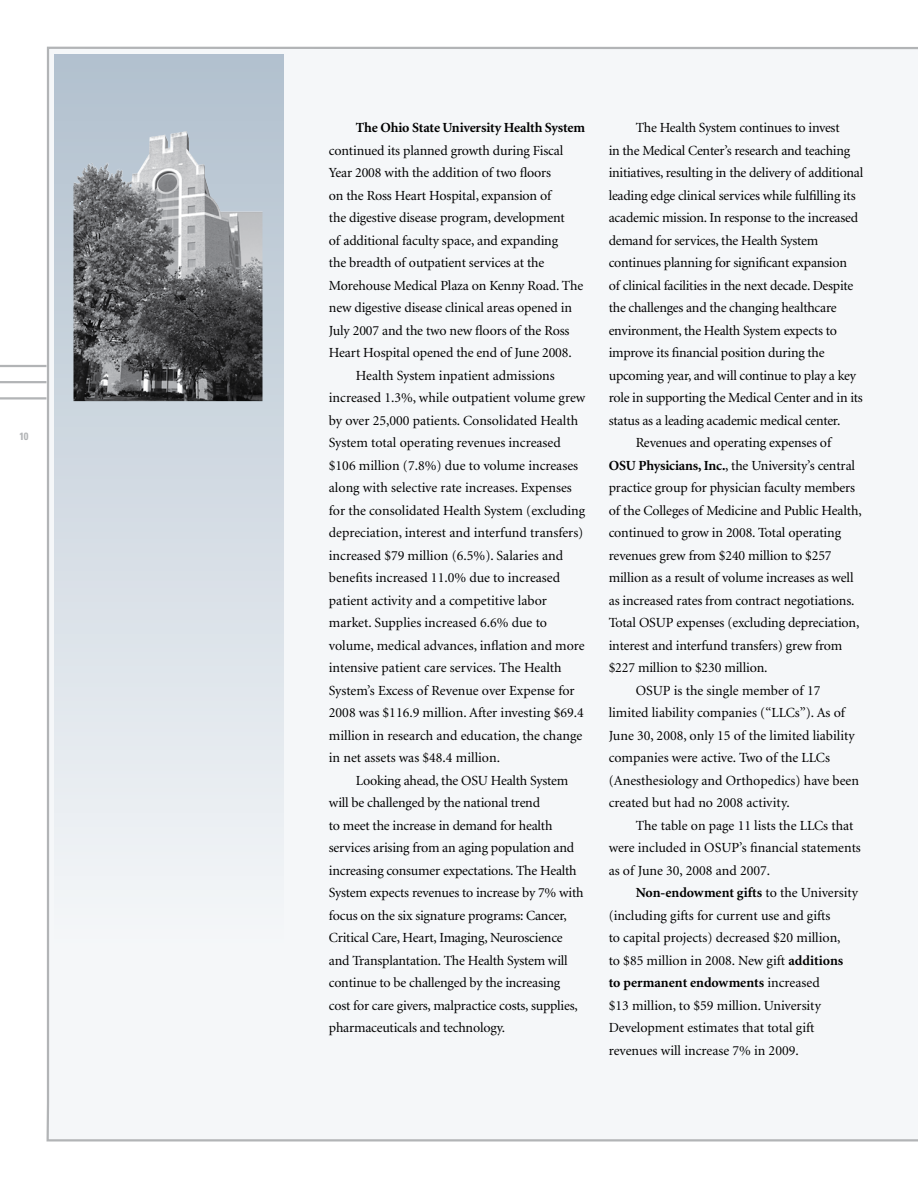
<style>
.page{position:relative;width:918px;height:1188px;background:#fff}
.page>*{position:absolute;margin:0;border:0;box-sizing:border-box;transform-origin:0 0}
.t1{font:13.95px "Minion";letter-spacing:-.01em;color:#000}
.t2{font:700 13.95px "Minion";letter-spacing:-.005em;color:#000}
.t3{font:700 condensed 10.5px "Univers";color:#b2b4b6}
.s1{font-weight:700}
.s2{font-weight:400}
</style>
<div class="page">
<hr style="left:0;top:365px;width:47px;height:2px;background:#b2b4b6">
<hr style="left:0;top:381px;width:47px;height:2px;background:#b2b4b6">
<hr style="left:0;top:397px;width:47px;height:3px;background:#b2b4b6">
<div style="left:45px;top:46px;width:872px;height:1096px;background:#f5f7f9"></div>
<svg style="left:54px;top:54px;width:230px;height:896px;background:#c0c6cd"></svg>
<img style="left:142px;top:131px;width:43px;height:35px">
<p class="t3" style="left:19px;top:430px;width:11px">10</p>
<p class="t2" style="left:356px;top:120px;width:231px">The Ohio State University Health System</p>
<p class="t1" style="left:329px;top:143px;width:236px">continued its planned growth during Fiscal</p>
<p class="t1" style="left:329px;top:166px;width:224px">Year 2008 with the addition of two floors</p>
<p class="t1" style="left:329px;top:188px;width:224px">on the Ross Heart Hospital, expansion of</p>
<p class="t1" style="left:329px;top:211px;width:237px">the digestive disease program, development</p>
<p class="t1" style="left:329px;top:233px;width:231px">of additional faculty space, and expanding</p>
<p class="t1" style="left:329px;top:256px;width:217px">the breadth of outpatient services at the</p>
<p class="t1" style="left:329px;top:278px;width:256px">Morehouse Medical Plaza on Kenny Road. The</p>
<p class="t1" style="left:329px;top:301px;width:245px">new digestive disease clinical areas opened in</p>
<p class="t1" style="left:329px;top:323px;width:242px">July 2007 and the two new floors of the Ross</p>
<p class="t1" style="left:329px;top:346px;width:244px">Heart Hospital opened the end of June 2008.</p>
<p class="t1" style="left:356px;top:368px;width:200px">Health System inpatient admissions</p>
<p class="t1" style="left:329px;top:391px;width:258px">increased 1.3%, while outpatient volume grew</p>
<p class="t1" style="left:329px;top:413px;width:251px">by over 25,000 patients. Consolidated Health</p>
<p class="t1" style="left:329px;top:436px;width:233px">System total operating revenues increased</p>
<p class="t1" style="left:329px;top:458px;width:251px">$106 million (7.8%) due to volume increases</p>
<p class="t1" style="left:329px;top:481px;width:244px">along with selective rate increases. Expenses</p>
<p class="t1" style="left:329px;top:503px;width:258px">for the consolidated Health System (excluding</p>
<p class="t1" style="left:329px;top:526px;width:256px">depreciation, interest and interfund transfers)</p>
<p class="t1" style="left:329px;top:548px;width:236px">increased $79 million (6.5%). Salaries and</p>
<p class="t1" style="left:329px;top:571px;width:233px">benefits increased 11.0% due to increased</p>
<p class="t1" style="left:329px;top:593px;width:220px">patient activity and a competitive labor</p>
<p class="t1" style="left:329px;top:616px;width:220px">market. Supplies increased 6.6% due to</p>
<p class="t1" style="left:329px;top:638px;width:257px">volume, medical advances, inflation and more</p>
<p class="t1" style="left:329px;top:661px;width:234px">intensive patient care services. The Health</p>
<p class="t1" style="left:329px;top:683px;width:247px">System’s Excess of Revenue over Expense for</p>
<p class="t1" style="left:329px;top:706px;width:257px">2008 was $116.9 million. After investing $69.4</p>
<p class="t1" style="left:329px;top:728px;width:255px">million in research and education, the change</p>
<p class="t1" style="left:329px;top:751px;width:173px">in net assets was $48.4 million.</p>
<p class="t1" style="left:356px;top:773px;width:214px">Looking ahead, the OSU Health System</p>
<p class="t1" style="left:329px;top:796px;width:213px">will be challenged by the national trend</p>
<p class="t1" style="left:329px;top:818px;width:225px">to meet the increase in demand for health</p>
<p class="t1" style="left:329px;top:841px;width:247px">services arising from an aging population and</p>
<p class="t1" style="left:329px;top:863px;width:249px">increasing consumer expectations. The Health</p>
<p class="t1" style="left:329px;top:886px;width:256px">System expects revenues to increase by 7% with</p>
<p class="t1" style="left:329px;top:908px;width:239px">focus on the six signature programs: Cancer,</p>
<p class="t1" style="left:329px;top:931px;width:235px">Critical Care, Heart, Imaging, Neuroscience</p>
<p class="t1" style="left:329px;top:953px;width:240px">and Transplantation. The Health System will</p>
<p class="t1" style="left:329px;top:976px;width:233px">continue to be challenged by the increasing</p>
<p class="t1" style="left:329px;top:998px;width:250px">cost for care givers, malpractice costs, supplies,</p>
<p class="t1" style="left:329px;top:1021px;width:178px">pharmaceuticals and technology.</p>
<p class="t1" style="left:636px;top:121px;width:205px">The Health System continues to invest</p>
<p class="t1" style="left:609px;top:143px;width:243px">in the Medical Center’s research and teaching</p>
<p class="t1" style="left:609px;top:166px;width:256px">initiatives, resulting in the delivery of additional</p>
<p class="t1" style="left:609px;top:188px;width:248px">leading edge clinical services while fulfilling its</p>
<p class="t1" style="left:609px;top:211px;width:251px">academic mission. In response to the increased</p>
<p class="t1" style="left:609px;top:233px;width:211px">demand for services, the Health System</p>
<p class="t1" style="left:609px;top:256px;width:240px">continues planning for significant expansion</p>
<p class="t1" style="left:609px;top:278px;width:246px">of clinical facilities in the next decade. Despite</p>
<p class="t1" style="left:609px;top:301px;width:229px">the challenges and the changing healthcare</p>
<p class="t1" style="left:609px;top:323px;width:230px">environment, the Health System expects to</p>
<p class="t1" style="left:609px;top:346px;width:217px">improve its financial position during the</p>
<p class="t1" style="left:609px;top:368px;width:249px">upcoming year, and will continue to play a key</p>
<p class="t1" style="left:609px;top:391px;width:256px">role in supporting the Medical Center and in its</p>
<p class="t1" style="left:609px;top:413px;width:233px">status as a leading academic medical center.</p>
<p class="t1" style="left:636px;top:436px;width:197px">Revenues and operating expenses of</p>
<p class="t1" style="left:609px;top:458px;width:248px"><span class="s1">OSU Physicians, Inc.</span>, the University’s central</p>
<p class="t1" style="left:609px;top:481px;width:248px">practice group for physician faculty members</p>
<p class="t1" style="left:609px;top:503px;width:254px">of the Colleges of Medicine and Public Health,</p>
<p class="t1" style="left:609px;top:526px;width:234px">continued to grow in 2008. Total operating</p>
<p class="t1" style="left:609px;top:548px;width:224px">revenues grew from $240 million to $257</p>
<p class="t1" style="left:609px;top:571px;width:246px">million as a result of volume increases as well</p>
<p class="t1" style="left:609px;top:593px;width:247px">as increased rates from contract negotiations.</p>
<p class="t1" style="left:609px;top:616px;width:252px">Total OSUP expenses (excluding depreciation,</p>
<p class="t1" style="left:609px;top:638px;width:235px">interest and interfund transfers) grew from</p>
<p class="t1" style="left:609px;top:661px;width:160px">$227 million to $230 million.</p>
<p class="t1" style="left:636px;top:683px;width:186px">OSUP is the single member of 17</p>
<p class="t1" style="left:609px;top:706px;width:238px">limited liability companies (“LLCs”). As of</p>
<p class="t1" style="left:609px;top:728px;width:248px">June 30, 2008, only 15 of the limited liability</p>
<p class="t1" style="left:609px;top:751px;width:223px">companies were active. Two of the LLCs</p>
<p class="t1" style="left:609px;top:773px;width:252px">(Anesthesiology and Orthopedics) have been</p>
<p class="t1" style="left:609px;top:796px;width:183px">created but had no 2008 activity.</p>
<p class="t1" style="left:636px;top:818px;width:219px">The table on page 11 lists the LLCs that</p>
<p class="t1" style="left:609px;top:841px;width:254px">were included in OSUP’s financial statements</p>
<p class="t1" style="left:609px;top:863px;width:163px">as of June 30, 2008 and 2007.</p>
<p class="t2" style="left:636px;top:886px;width:224px">Non-endowment gifts <span class="s2">to the University</span></p>
<p class="t1" style="left:609px;top:908px;width:223px">(including gifts for current use and gifts</p>
<p class="t1" style="left:609px;top:931px;width:233px">to capital projects) decreased $20 million,</p>
<p class="t1" style="left:609px;top:953px;width:236px">to $85 million in 2008. New gift <span class="s1">additions</span></p>
<p class="t2" style="left:609px;top:976px;width:212px">to permanent endowments <span class="s2">increased</span></p>
<p class="t1" style="left:609px;top:998px;width:214px">$13 million, to $59 million. University</p>
<p class="t1" style="left:609px;top:1021px;width:207px">Development estimates that total gift</p>
<p class="t1" style="left:609px;top:1043px;width:192px">revenues will increase 7% in 2009.</p>
</div>
